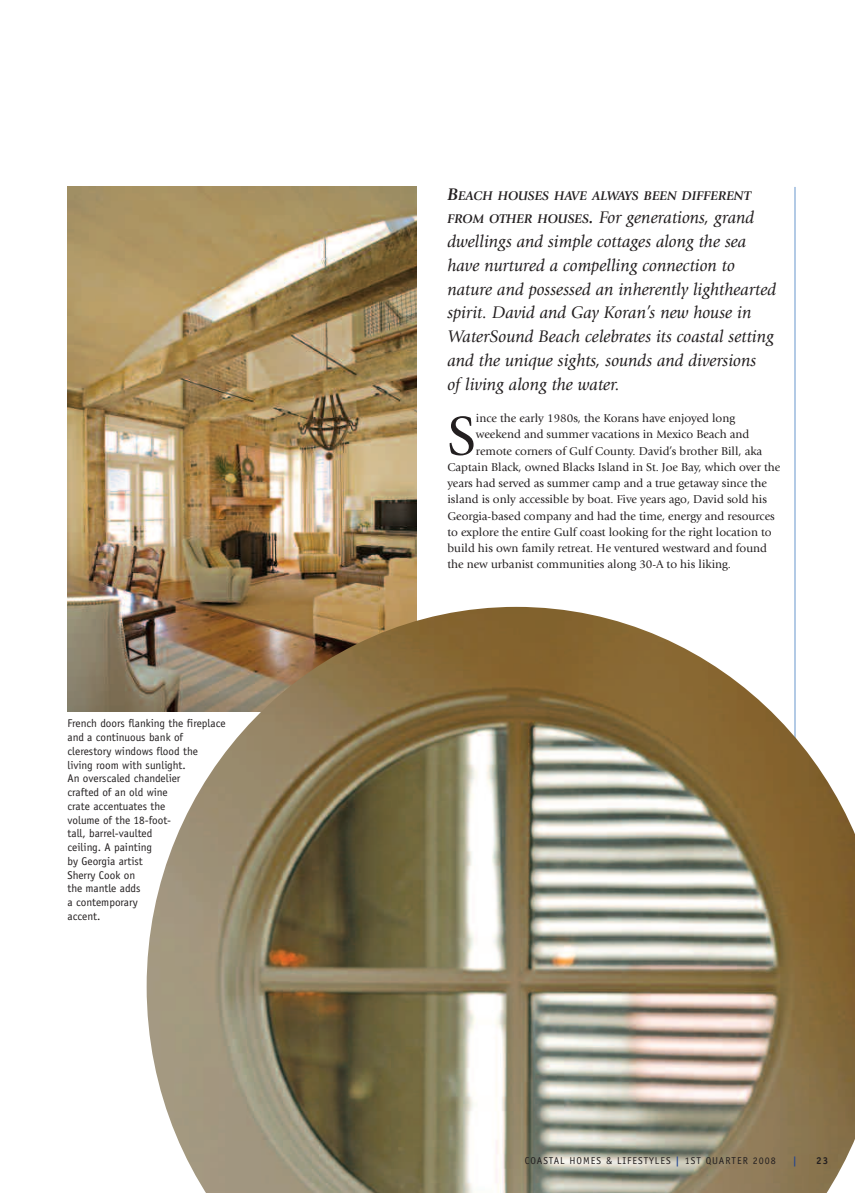
<style>
.page{position:relative;width:855px;height:1193px;background:#fff}
.page>*{position:absolute;margin:0;border:0;box-sizing:border-box;transform-origin:0 0}
.t1{font:57px "Giovanni";color:#231f20}
.t2{font:italic 17.5px/23.8px "Giovanni";color:#231f20}
.t3{font:italic 700 13.12px "Giovanni";color:#231f20}
.t4{font:11.88px "Giovanni";color:#231f20}
.t5{font:11.25px/13.8px "Officina Sans";color:#231f20}
.t6{font:10px "Officina Sans";letter-spacing:.1em;color:#231f20}
.t7{font:700 10px "Officina Sans";color:#231f20}
.t8{font:700 10px "Officina Sans";color:#1e4291}
.s1{font-size:17.5px}
.s2{font-weight:700;font-size:13.12px}
.s3{font-weight:700}
.s4{font-weight:700;color:#1e4291}
</style>
<div class="page">
<hr style="left:795px;top:187px;width:1px;height:949px;background:#6796cc">
<img style="left:68px;top:187px;width:349px;height:524px">
<img style="left:147px;top:607px;width:708px;height:585px">
<p class="t5" style="left:68px;top:717px;width:160px">French doors flanking the fireplace and a continuous bank of clerestory windows flood the living room with sunlight.<br>An overscaled chandelier<br>crafted of an old wine<br>crate accentuates the<br>volume of the 18-foot-<br>tall, barrel-vaulted<br>ceiling. A painting<br>by Georgia artist<br>Sherry Cook on<br>the mantle adds<br>a contemporary<br>accent.</p>
<p class="t3" style="left:447px;top:190px;width:305px"><span class="s1">B</span>EACH HOUSES HAVE ALWAYS BEEN DIFFERENT</p>
<p class="t2" style="left:447px;top:207px;width:330px"><span class="s2">FROM OTHER HOUSES</span><span class="s3">.</span> For generations, grand dwellings and simple cottages along the sea have nurtured a compelling connection to nature and possessed an inherently lighthearted spirit. David and Gay Koran’s new house in WaterSound Beach celebrates its coastal setting and the unique sights, sounds and diversions<br>of living along the water.</p>
<h1 class="t1" style="left:447px;top:413px;width:30px">S</h1>
<p class="t4" style="left:476px;top:413px;width:261px">ince the early 1980s, the Korans have enjoyed long</p>
<p class="t4" style="left:476px;top:430px;width:275px">weekend and summer vacations in Mexico Beach and</p>
<p class="t4" style="left:476px;top:446px;width:288px">remote corners of Gulf County. David’s brother Bill, aka</p>
<p class="t4" style="left:447px;top:462px;width:334px">Captain Black, owned Blacks Island in St. Joe Bay, which over the</p>
<p class="t4" style="left:447px;top:478px;width:321px">years had served as summer camp and a true getaway since the</p>
<p class="t4" style="left:447px;top:495px;width:321px">island is only accessible by boat. Five years ago, David sold his</p>
<p class="t4" style="left:447px;top:511px;width:329px">Georgia-based company and had the time, energy and resources</p>
<p class="t4" style="left:447px;top:527px;width:326px">to explore the entire Gulf coast looking for the right location to</p>
<p class="t4" style="left:447px;top:543px;width:321px">build his own family retreat. He ventured westward and found</p>
<p class="t4" style="left:447px;top:560px;width:285px">the new urbanist communities along 30-A to his liking.</p>
<p class="t6" style="left:525px;top:1156px;width:253px">COASTAL HOMES &amp; LIFESTYLES <span class="s4">|</span> 1ST QUARTER 2008</p>
<p class="t8" style="left:793px;top:1156px;width:6px">|</p>
<p class="t7" style="left:816px;top:1156px;width:14px">23</p>
</div>
